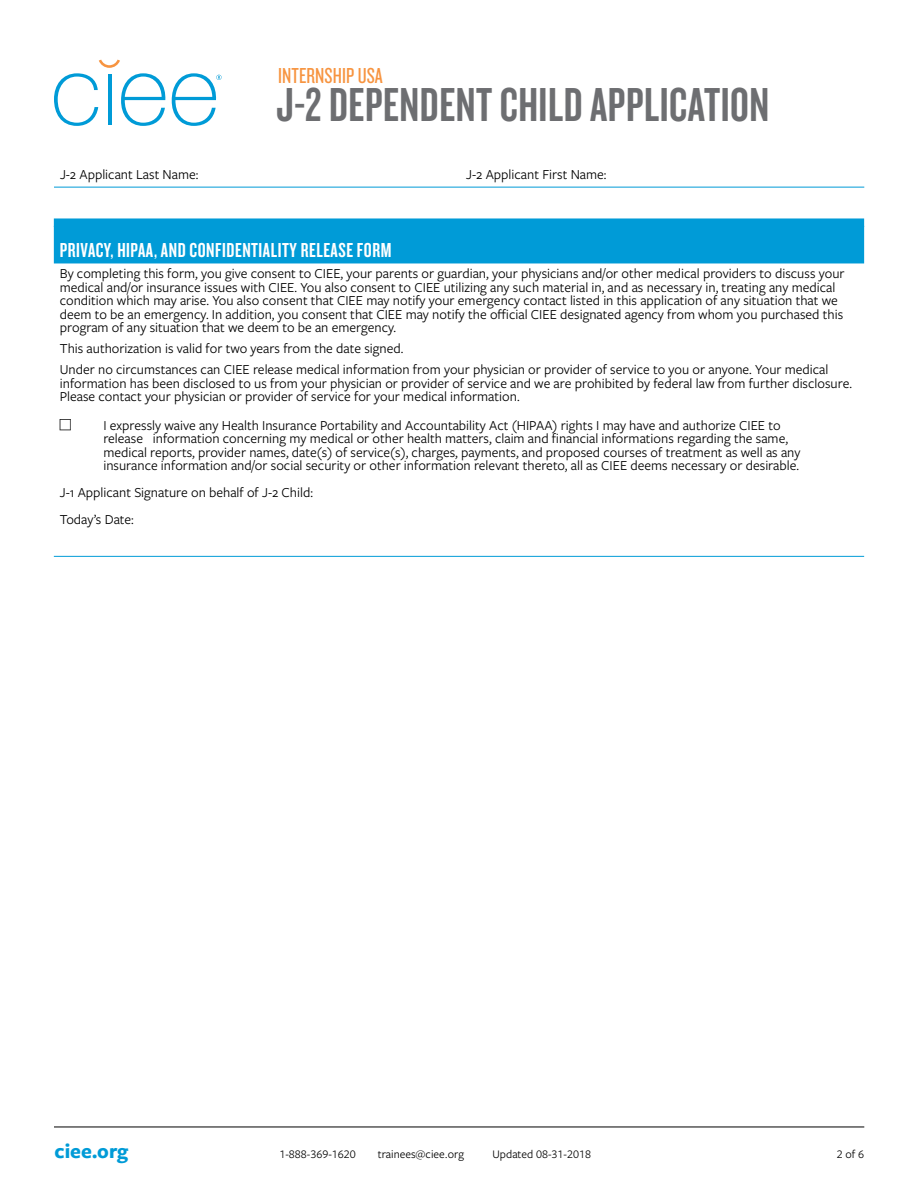
<style>
.page{position:relative;width:918px;height:1188px;background:#fff}
.page>*{position:absolute;margin:0;border:0;box-sizing:border-box;transform-origin:0 0}
.t1{font:49.5px "Knockout 48 Featherweight";letter-spacing:.01em;color:#6d6e71}
.t2{font:22.5px "Knockout 28 Junior Feathrwt";letter-spacing:.005em;color:#f79440}
.t3{font:21px "Knockout 48 Featherweight";letter-spacing:.025em;color:#fff}
.t4{font:700 21px "Freight Sans Pro";color:#009bd7}
.t5{font:14.25px/13.5px "Freight Sans Pro";color:#000}
.t6{font:12px "Freight Sans Pro";color:#000}
</style>
<div class="page">
<svg style="left:54px;top:60px;width:112px;height:66px"></svg>
<svg style="left:172px;top:73px;width:50px;height:53px"></svg>
<hr style="left:54px;top:1127px;width:810px;height:1px;background:#000">
<hr style="left:54px;top:187px;width:810px;height:1px;background:#009bd7">
<div style="left:54px;top:218px;width:810px;height:45px;background:#009bd7"></div>
<hr style="left:54px;top:556px;width:810px;height:1px;background:#009bd7">
<h2 class="t2" style="left:278px;top:62px;width:106px">INTERNSHIP USA</h2>
<h1 class="t1" style="left:277px;top:75px;width:494px">J-2 DEPENDENT CHILD APPLICATION</h1>
<p class="t5" style="left:60px;top:167px;width:140px">J-2 Applicant Last Name:</p>
<p class="t5" style="left:466px;top:167px;width:142px">J-2 Applicant First Name:</p>
<h3 class="t3" style="left:60px;top:238px;width:333px">PRIVACY, HIPAA, AND CONFIDENTIALITY RELEASE FORM</h3>
<p class="t5" style="left:60px;top:267px;width:786px">By completing this form, you give consent to CIEE, your parents or guardian, your physicians and/or other medical providers to discuss your medical and/or insurance issues with CIEE. You also consent to CIEE utilizing any such material in, and as necessary in, treating any medical condition which may arise. You also consent that CIEE may notify your emergency contact listed in this application of any situation that we deem to be an emergency. In addition, you consent that CIEE may notify the official CIEE designated agency from whom you purchased this program of any situation that we deem to be an emergency.</p>
<p class="t5" style="left:60px;top:338px;width:770px;line-height:21px">This authorization is valid for two years from the date signed.<br>Under no circumstances can CIEE release medical information from your physician or provider of service to you or anyone. Your medical</p>
<p class="t5" style="left:60px;top:376px;width:794px">information has been disclosed to us from your physician or provider of service and we are prohibited by federal law from further disclosure.<br>Please contact your physician or provider of service for your medical information.</p>
<p class="t5" style="left:103px;top:418px;width:699px">I expressly waive any Health Insurance Portability and Accountability Act (HIPAA) rights I may have and authorize CIEE to release information concerning my medical or other health matters, claim and financial informations regarding the same, medical reports, provider names, date(s) of service(s), charges, payments, and proposed courses of treatment as well as any insurance information and/or social security or other information relevant thereto, all as CIEE deems necessary or desirable.</p>
<p class="t5" style="left:60px;top:479px;width:255px;line-height:27px">J-1 Applicant Signature on behalf of J-2 Child:<br>Today’s Date:</p>
<h3 class="t4" style="left:55px;top:1137px;width:75px">ciee.org</h3>
<p class="t6" style="left:279px;top:1146px;width:78px">1-888-369-1620</p>
<p class="t6" style="left:378px;top:1146px;width:88px">trainees@ciee.org</p>
<p class="t6" style="left:493px;top:1146px;width:100px">Updated 08-31-2018</p>
<p class="t6" style="left:837px;top:1146px;width:29px">2 of 6</p>
</div>
